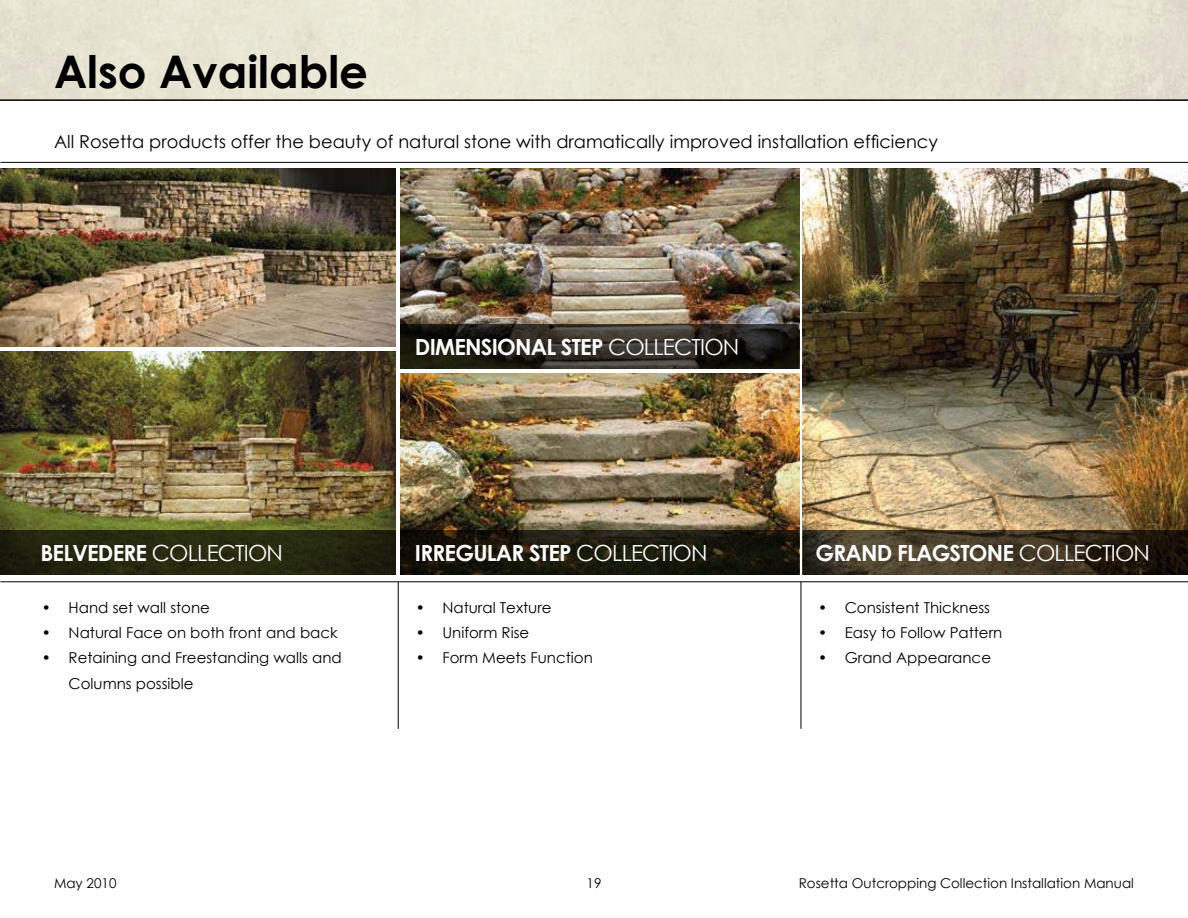
<style>
.page{position:relative;width:1188px;height:918px;background:#fff}
.page>*{position:absolute;margin:0;border:0;box-sizing:border-box;transform-origin:0 0}
.t1{font:700 45px "Century Gothic";color:#000}
.t2{font:700 22.2px "Century Gothic";letter-spacing:-.035em;color:#fff}
.t3{font:22.2px "Century Gothic";letter-spacing:-.035em;color:#fff}
.t4{font:17.85px "Century Gothic";color:#000}
.t5{font:15px/25.2px "Century Gothic";color:#000}
.t6{font:13.5px "Century Gothic";color:#000}
.s1{font-weight:400}
.s2{font-weight:700}
</style>
<div class="page">
<hr style="left:0;top:99px;width:1188px;height:2px;background:#000">
<img style="left:401px;top:374px;width:398px;height:156px">
<img style="left:401px;top:169px;width:398px;height:155px">
<img style="left:803px;top:169px;width:385px;height:361px">
<img style="left:0;top:351px;width:396px;height:224px">
<img style="left:0;top:169px;width:396px;height:177px">
<svg style="left:1px;top:530px;width:395px;height:45px;background:#24260f"></svg>
<svg style="left:803px;top:530px;width:385px;height:45px;background:#3b3121"></svg>
<svg style="left:401px;top:530px;width:398px;height:45px;background:#19170b"></svg>
<svg style="left:401px;top:324px;width:398px;height:44px;background:#28251e"></svg>
<hr style="left:398px;top:582px;width:1px;height:147px;background:#000">
<hr style="left:0;top:581px;width:1188px;height:1px;background:#000">
<hr style="left:0;top:162px;width:1188px;height:1px;background:#000">
<hr style="left:801px;top:582px;width:1px;height:147px;background:#000">
<h1 class="t1" style="left:54px;top:54px;width:316px">Also Available</h1>
<p class="t4" style="left:54px;top:129px;width:885px">All Rosetta products offer the beauty of natural stone with dramatically improved installation efficiency</p>
<h2 class="t2" style="left:415px;top:339px;width:326px">DIMENSIONAL STEP <span class="s1">COLLECTION</span></h2>
<h2 class="t3" style="left:40px;top:545px;width:244px"><span class="s2">BELVEDERE</span> COLLECTION</h2>
<h2 class="t2" style="left:415px;top:545px;width:294px">IRREGULAR STEP <span class="s1">COLLECTION</span></h2>
<p class="t5" style="left:42px;top:595px;width:170px">• Hand set wall stone</p>
<p class="t5" style="left:42px;top:620px;width:297px">• Natural Face on both front and back</p>
<p class="t5" style="left:69px;top:645px;width:275px;text-indent:-27px">• Retaining and Freestanding walls and<br>Columns possible</p>
<p class="t5" style="left:416px;top:595px;width:137px">• Natural Texture</p>
<p class="t5" style="left:416px;top:620px;width:115px">• Uniform Rise</p>
<p class="t5" style="left:416px;top:645px;width:179px">• Form Meets Function</p>
<h2 class="t2" style="left:815px;top:545px;width:336px">GRAND FLAGSTONE <span class="s1">COLLECTION</span></h2>
<p class="t5" style="left:818px;top:595px;width:174px">• Consistent Thickness</p>
<p class="t5" style="left:818px;top:620px;width:186px">• Easy to Follow Pattern</p>
<p class="t5" style="left:818px;top:645px;width:175px">• Grand Appearance</p>
<p class="t6" style="left:54px;top:878px;width:64px">May 2010</p>
<p class="t6" style="left:587px;top:878px;width:16px">19</p>
<p class="t6" style="left:799px;top:878px;width:337px">Rosetta Outcropping Collection Installation Manual</p>
</div>
